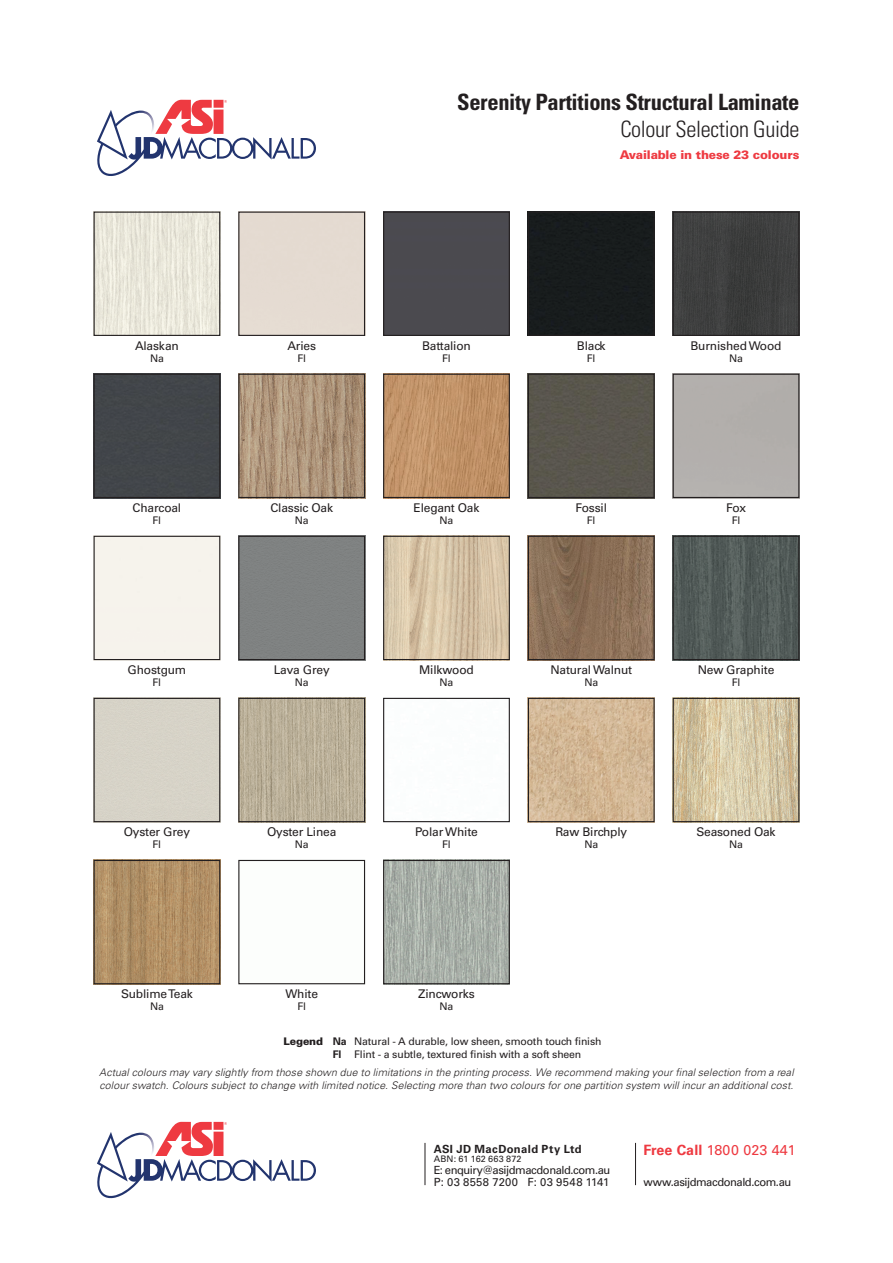
<style>
.page{position:relative;width:893px;height:1263px;background:#fff}
.page>*{position:absolute;margin:0;border:0;box-sizing:border-box;transform-origin:0 0}
.t1{font:700 condensed 22.5px "Univers LT Std";letter-spacing:-.015em;color:#231f20}
.t2{font:300 condensed 22.5px "Univers LT Std";letter-spacing:-.015em;color:#231f20}
.t3{font:14.25px "Univers LT Std";letter-spacing:.01em;color:#ee3a41}
.t4{font:12px "Univers LT Std";letter-spacing:-.015em;color:#231f20}
.t5{font:900 12px "Univers LT Std";letter-spacing:-.015em;color:#ee3a41}
.t6{font:11.25px/12px "Univers LT Std";letter-spacing:-.04em;color:#231f20}
.t7{font:700 11.25px "Univers LT Std";letter-spacing:.035em;color:#231f20}
.t8{font:italic 300 10.5px/12.6px "Univers LT Std";letter-spacing:.01em;color:#231f20}
.t9{font:10.5px/12.6px "Univers LT Std";letter-spacing:-.015em;color:#231f20}
.t10{font:900 10.5px "Univers LT Std";letter-spacing:-.015em;color:#231f20}
.t11{font:9px "Univers LT Std";letter-spacing:.02em;color:#231f20}
.s1{font-weight:700}
</style>
<div class="page">
<svg style="left:97px;top:100px;width:219px;height:76px"></svg>
<svg style="left:97px;top:1122px;width:219px;height:76px"></svg>
<hr style="left:425px;top:1143px;width:1px;height:42px;background:#231f20">
<hr style="left:635px;top:1143px;width:1px;height:42px;background:#231f20">
<img style="left:96px;top:214px;width:122px;height:120px">
<div style="left:94px;top:212px;width:126px;height:124px;border:1px solid #231f20"></div>
<div style="left:238px;top:212px;width:127px;height:124px;border:1px solid #231f20"></div>
<div style="left:385px;top:214px;width:123px;height:120px;background:#4b4a4f"></div>
<div style="left:383px;top:212px;width:127px;height:124px;border:1px solid #231f20"></div>
<img style="left:385px;top:538px;width:123px;height:120px">
<div style="left:383px;top:536px;width:127px;height:124px;border:1px solid #231f20"></div>
<img style="left:530px;top:538px;width:123px;height:120px">
<div style="left:528px;top:536px;width:127px;height:124px;border:1px solid #231f20"></div>
<div style="left:96px;top:376px;width:122px;height:120px;background:#42464a"></div>
<div style="left:94px;top:374px;width:126px;height:124px;border:1px solid #231f20"></div>
<img style="left:240px;top:376px;width:123px;height:120px">
<div style="left:238px;top:374px;width:127px;height:124px;border:1px solid #231f20"></div>
<div style="left:530px;top:376px;width:123px;height:120px;background:#59564d"></div>
<div style="left:528px;top:374px;width:127px;height:124px;border:1px solid #231f20"></div>
<div style="left:673px;top:374px;width:126px;height:124px;border:1px solid #231f20"></div>
<div style="left:94px;top:536px;width:126px;height:124px;border:1px solid #231f20"></div>
<img style="left:675px;top:538px;width:122px;height:120px">
<div style="left:673px;top:536px;width:126px;height:124px;border:1px solid #231f20"></div>
<img style="left:530px;top:700px;width:123px;height:120px">
<div style="left:528px;top:698px;width:127px;height:124px;border:1px solid #231f20"></div>
<img style="left:675px;top:700px;width:122px;height:120px">
<div style="left:673px;top:698px;width:126px;height:124px;border:1px solid #231f20"></div>
<div style="left:238px;top:536px;width:127px;height:124px;border:1px solid #231f20"></div>
<img style="left:385px;top:376px;width:123px;height:120px">
<div style="left:383px;top:374px;width:127px;height:124px;border:1px solid #231f20"></div>
<img style="left:240px;top:700px;width:123px;height:120px">
<div style="left:238px;top:698px;width:127px;height:124px;border:1px solid #231f20"></div>
<div style="left:94px;top:698px;width:126px;height:124px;border:1px solid #231f20"></div>
<div style="left:383px;top:698px;width:127px;height:124px;border:1px solid #231f20"></div>
<img style="left:96px;top:862px;width:122px;height:120px">
<div style="left:94px;top:860px;width:126px;height:124px;border:1px solid #231f20"></div>
<div style="left:238px;top:860px;width:127px;height:124px;border:1px solid #231f20"></div>
<img style="left:385px;top:862px;width:123px;height:120px">
<div style="left:383px;top:860px;width:127px;height:124px;border:1px solid #231f20"></div>
<div style="left:530px;top:214px;width:123px;height:120px;background:#181c1d"></div>
<div style="left:528px;top:212px;width:127px;height:124px;border:1px solid #231f20"></div>
<div style="left:675px;top:214px;width:122px;height:120px;background:#3e3f3f"></div>
<div style="left:673px;top:212px;width:126px;height:124px;border:1px solid #231f20"></div>
<h1 class="t1" style="left:457px;top:88px;width:344px">Serenity Partitions Structural Laminate</h1>
<h1 class="t2" style="left:620px;top:115px;width:181px">Colour Selection Guide</h1>
<p class="t5" style="left:620px;top:147px;width:181px">Available in these 23 colours</p>
<p class="t4" style="left:135px;top:339px;width:45px">Alaskan</p>
<p class="t9" style="left:150px;top:352px;width:15px">Na</p>
<p class="t4" style="left:287px;top:339px;width:30px">Aries</p>
<p class="t9" style="left:297px;top:352px;width:10px">Fl</p>
<p class="t4" style="left:422px;top:339px;width:50px">Battalion</p>
<p class="t9" style="left:442px;top:352px;width:10px">Fl</p>
<p class="t4" style="left:577px;top:339px;width:30px">Black</p>
<p class="t9" style="left:587px;top:352px;width:10px">Fl</p>
<p class="t4" style="left:690px;top:339px;width:93px">Burnished Wood</p>
<p class="t9" style="left:729px;top:352px;width:15px">Na</p>
<p class="t4" style="left:133px;top:501px;width:50px">Charcoal</p>
<p class="t9" style="left:153px;top:514px;width:10px">Fl</p>
<p class="t4" style="left:270px;top:501px;width:64px">Classic Oak</p>
<p class="t9" style="left:295px;top:514px;width:15px">Na</p>
<p class="t4" style="left:414px;top:501px;width:67px">Elegant Oak</p>
<p class="t9" style="left:440px;top:514px;width:15px">Na</p>
<p class="t4" style="left:575px;top:501px;width:33px">Fossil</p>
<p class="t9" style="left:587px;top:514px;width:10px">Fl</p>
<p class="t4" style="left:726px;top:501px;width:21px">Fox</p>
<p class="t9" style="left:732px;top:514px;width:10px">Fl</p>
<p class="t4" style="left:128px;top:663px;width:60px">Ghostgum</p>
<p class="t9" style="left:153px;top:676px;width:10px">Fl</p>
<p class="t4" style="left:274px;top:663px;width:57px">Lava Grey</p>
<p class="t9" style="left:295px;top:676px;width:15px">Na</p>
<p class="t4" style="left:419px;top:663px;width:56px">Milkwood</p>
<p class="t9" style="left:440px;top:676px;width:15px">Na</p>
<p class="t4" style="left:550px;top:663px;width:83px">Natural Walnut</p>
<p class="t9" style="left:584px;top:676px;width:15px">Na</p>
<p class="t4" style="left:698px;top:663px;width:78px">New Graphite</p>
<p class="t9" style="left:732px;top:676px;width:10px">Fl</p>
<p class="t4" style="left:124px;top:825px;width:68px">Oyster Grey</p>
<p class="t9" style="left:153px;top:838px;width:10px">Fl</p>
<p class="t4" style="left:267px;top:825px;width:71px">Oyster Linea</p>
<p class="t9" style="left:295px;top:838px;width:15px">Na</p>
<p class="t4" style="left:415px;top:825px;width:64px">Polar White</p>
<p class="t9" style="left:442px;top:838px;width:10px">Fl</p>
<p class="t4" style="left:555px;top:825px;width:73px">Raw Birchply</p>
<p class="t9" style="left:584px;top:838px;width:15px">Na</p>
<p class="t4" style="left:697px;top:825px;width:80px">Seasoned Oak</p>
<p class="t9" style="left:729px;top:838px;width:15px">Na</p>
<p class="t4" style="left:121px;top:987px;width:73px">Sublime Teak</p>
<p class="t9" style="left:150px;top:1000px;width:15px">Na</p>
<p class="t4" style="left:285px;top:987px;width:34px">White</p>
<p class="t9" style="left:297px;top:1000px;width:10px">Fl</p>
<p class="t4" style="left:418px;top:987px;width:58px">Zincworks</p>
<p class="t9" style="left:440px;top:1000px;width:15px">Na</p>
<p class="t10" style="left:284px;top:1035px;width:41px">Legend</p>
<p class="t9" style="left:333px;top:1035px;width:270px"><span class="s1">Na</span> Natural - A durable, low sheen, smooth touch finish<br><span class="s1">Fl</span> Flint - a subtle, textured finish with a soft sheen</p>
<p class="t8" style="left:99px;top:1066px;width:696px">Actual colours may vary slightly from those shown due to limitations in the printing process. We recommend making your final selection from a real colour swatch. Colours subject to change with limited notice. Selecting more than two colours for one partition system will incur an additional cost.</p>
<p class="t7" style="left:434px;top:1142px;width:149px">ASI JD MacDonald Pty Ltd</p>
<p class="t11" style="left:434px;top:1153px;width:89px">ABN: 61 162 663 872</p>
<p class="t6" style="left:434px;top:1163px;width:178px">E: enquiry@asijdmacdonald.com.au<br>P: 03 8558 7200 F: 03 9548 1141</p>
<h2 class="t3" style="left:643px;top:1141px;width:154px"><span class="s1">Free Call</span> 1800 023 441</h2>
<p class="t6" style="left:643px;top:1175px;width:149px">www.asijdmacdonald.com.au</p>
</div>
